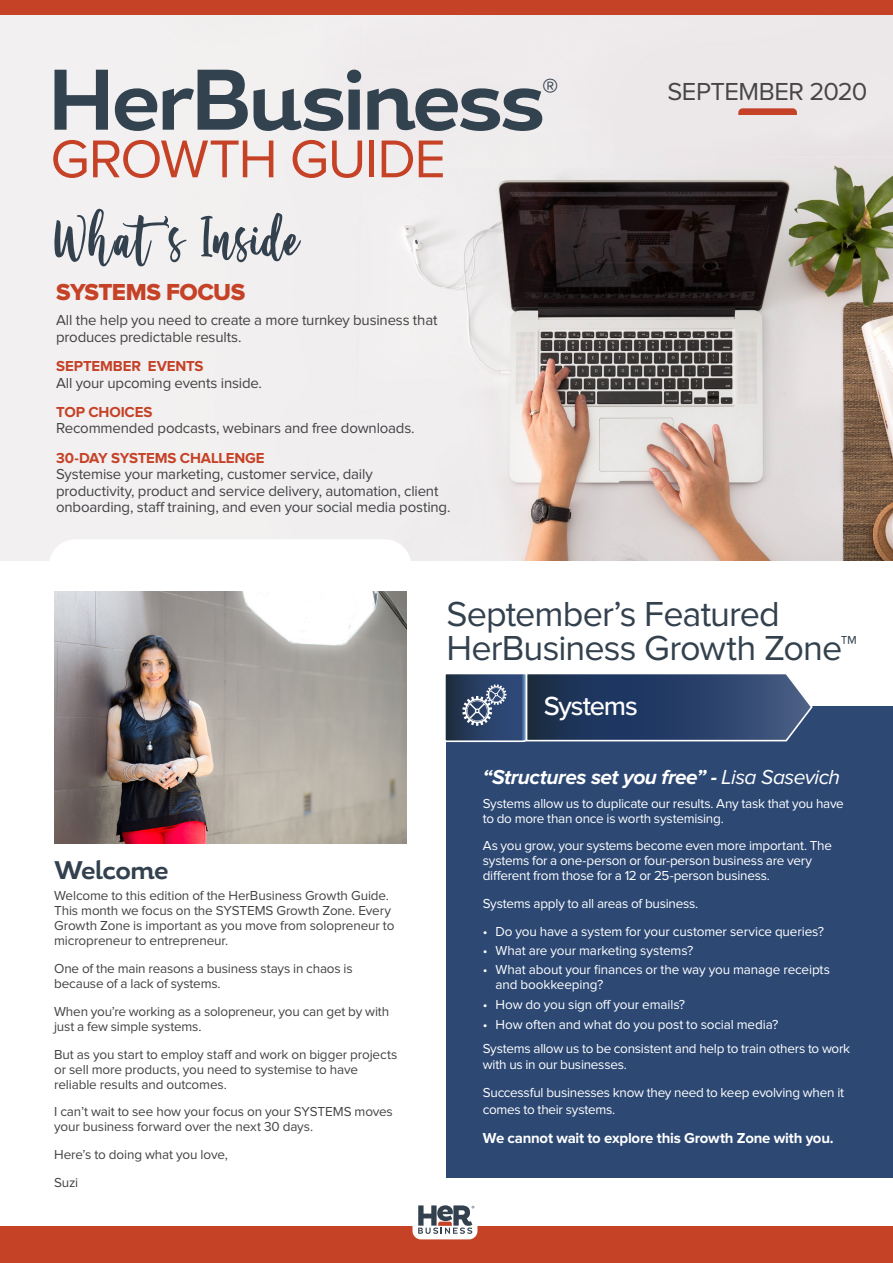
<style>
.page{position:relative;width:893px;height:1263px;background:#fff}
.page>*{position:absolute;margin:0;border:0;box-sizing:border-box;transform-origin:0 0}
.t1{font:700 85.65px "Magallanes";letter-spacing:-.04em;color:#33424f}
.t2{font:59.55px "Serenity";letter-spacing:-.005em;color:#33414e}
.t3{font:55.05px "Proxima Nova";letter-spacing:-.025em;color:#c54227}
.t4{font:36px/34.5px "Proxima Nova";letter-spacing:-.025em;color:#33414e}
.t5{font:33px "Proxima Nova";color:#33414e}
.t6{font:500 27.3px "Proxima Nova";letter-spacing:-.04em;color:#fff}
.t7{font:25.5px "Proxima Nova";letter-spacing:-.02em;color:#464547}
.t8{font:700 25.5px "Magallanes";letter-spacing:-.02em;color:#33414e}
.t9{font:24px "Proxima Nova Extrabld";letter-spacing:-.025em;color:#c54227}
.t10{font:italic 700 21px "Proxima Nova";letter-spacing:-.025em;color:#fff}
.t11{font:15px/16.5px "Proxima Nova";letter-spacing:-.015em;color:#434345}
.t12{font:700 15px "Proxima Nova";letter-spacing:-.01em;color:#c54227}
.t13{font:700 15px "Proxima Nova";letter-spacing:-.015em;color:#fff}
.t14{font:13.5px/15px "Proxima Nova";letter-spacing:-.015em;color:#fff}
.t15{font:13.5px/15px "Proxima Nova";letter-spacing:-.01em;color:#434345}
.s1{font-weight:400}
</style>
<div class="page">
<img style="left:0;top:15px;width:893px;height:545px">
<div style="left:446px;top:706px;width:447px;height:472px;background:#2c4873"></div>
<svg style="left:445px;top:674px;width:368px;height:69px"></svg>
<svg style="left:49px;top:539px;width:362px;height:21px"></svg>
<svg style="left:738px;top:108px;width:59px;height:7px"></svg>
<img style="left:54px;top:591px;width:352px;height:252px">
<svg style="left:0;top:1205px;width:893px;height:58px"></svg>
<div style="left:0;top:0;width:893px;height:15px;background:#c54227"></div>
<h1 class="t1" style="left:47px;top:45px;width:499px">HerBusiness</h1>
<h3 class="t3" style="left:50px;top:134px;width:397px">GROWTH GUIDE</h3>
<h3 class="t5" style="left:542px;top:75px;width:18px">®</h3>
<h3 class="t7" style="left:667px;top:80px;width:201px">SEPTEMBER 2020</h3>
<h2 class="t2" style="left:54px;top:200px;width:247px">What’s Inside</h2>
<h3 class="t9" style="left:56px;top:281px;width:191px">SYSTEMS FOCUS</h3>
<p class="t11" style="left:56px;top:313px;width:383px">All the help you need to create a more turnkey business that produces predictable results.</p>
<p class="t12" style="left:56px;top:359px;width:149px">SEPTEMBER EVENTS</p>
<p class="t11" style="left:56px;top:375px;width:207px">All your upcoming events inside.</p>
<p class="t12" style="left:56px;top:405px;width:98px">TOP CHOICES</p>
<p class="t11" style="left:56px;top:421px;width:360px">Recommended podcasts, webinars and free downloads.</p>
<p class="t12" style="left:56px;top:451px;width:210px">30-DAY SYSTEMS CHALLENGE</p>
<p class="t11" style="left:56px;top:467px;width:396px">Systemise your marketing, customer service, daily productivity, product and service delivery, automation, client onboarding, staff training, and even your social media posting.</p>
<h3 class="t4" style="left:446px;top:598px;width:412px">September’s Featured<br>HerBusiness Growth Zone™</h3>
<h3 class="t8" style="left:54px;top:854px;width:116px">Welcome</h3>
<p class="t15" style="left:54px;top:889px;width:342px">Welcome to this edition of the HerBusiness Growth Guide.<br>This month we focus on the SYSTEMS Growth Zone. Every Growth Zone is important as you move from solopreneur to micropreneur to entrepreneur.</p>
<p class="t15" style="left:54px;top:962px;width:300px">One of the main reasons a business stays in chaos is because of a lack of systems.</p>
<p class="t15" style="left:54px;top:1004px;width:337px">When you’re working as a solopreneur, you can get by with just a few simple systems.</p>
<p class="t15" style="left:54px;top:1047px;width:345px">But as you start to employ staff and work on bigger projects or sell more products, you need to systemise to have reliable results and outcomes.</p>
<p class="t15" style="left:54px;top:1105px;width:340px">I can’t wait to see how your focus on your SYSTEMS moves your business forward over the next 30 days.</p>
<p class="t15" style="left:54px;top:1141px;width:175px;line-height:27.8px">Here’s to doing what you love,<br>Suzi</p>
<h3 class="t6" style="left:544px;top:690px;width:96px">Systems</h3>
<h3 class="t10" style="left:483px;top:767px;width:359px">“Structures set you free” - <span class="s1">Lisa Sasevich</span></h3>
<p class="t14" style="left:483px;top:796px;width:363px">Systems allow us to duplicate our results. Any task that you have to do more than once is worth systemising.</p>
<p class="t14" style="left:483px;top:839px;width:351px">As you grow, your systems become even more important. The systems for a one-person or four-person business are very different from those for a 12 or 25-person business.</p>
<p class="t14" style="left:483px;top:897px;width:217px">Systems apply to all areas of business.</p>
<p class="t14" style="left:483px;top:924px;width:343px">• Do you have a system for your customer service queries?</p>
<p class="t14" style="left:483px;top:944px;width:212px">• What are your marketing systems?</p>
<p class="t14" style="left:496px;top:963px;width:336px;text-indent:-13px">• What about your finances or the way you manage receipts and bookkeeping?</p>
<p class="t14" style="left:483px;top:997px;width:204px">• How do you sign off your emails?</p>
<p class="t14" style="left:483px;top:1014px;width:369px;line-height:23.5px">• How often and what do you post to social media?<br>Systems allow us to be consistent and help to train others to work</p>
<p class="t14" style="left:483px;top:1052px;width:363px;line-height:27.8px">with us in our businesses.<br>Successful businesses know they need to keep evolving when it</p>
<p class="t14" style="left:483px;top:1102px;width:134px">comes to their systems.</p>
<p class="t13" style="left:483px;top:1131px;width:352px">We cannot wait to explore this Growth Zone with you.</p>
</div>
